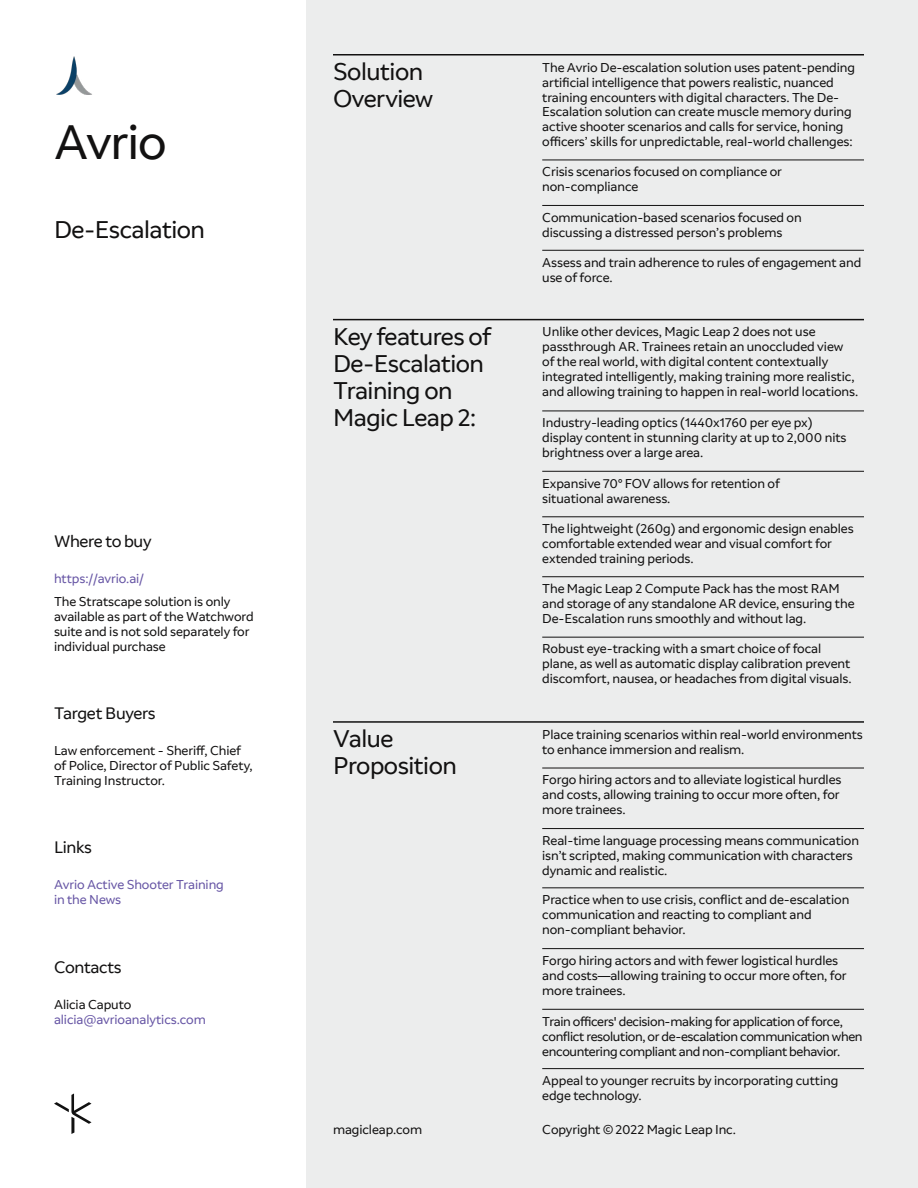
<style>
.page{position:relative;width:918px;height:1188px;background:#fff}
.page>*{position:absolute;margin:0;border:0;box-sizing:border-box;transform-origin:0 0}
.t1{font:48px "Lomino";letter-spacing:-.02em;color:#121111}
.t2{font:24px/27px "Lomino";letter-spacing:-.02em;color:#121111}
.t3{font:16.5px "Lomino";letter-spacing:-.02em;color:#121111}
.t4{font:12.75px/15px "Lomino";letter-spacing:-.005em;color:#121111}
.t5{font:12.75px/15px "Lomino";letter-spacing:-.025em;color:#121111}
.t6{font:12.75px/15px "Lomino";letter-spacing:-.005em;color:#6756a5}
</style>
<div class="page">
<div style="left:306px;top:0;width:612px;height:1188px;background:#eceded"></div>
<hr style="left:333px;top:54px;width:531px;height:2px;background:#121111">
<hr style="left:333px;top:721px;width:531px;height:2px;background:#121111">
<hr style="left:333px;top:319px;width:531px;height:1px;background:#121111">
<hr style="left:542px;top:768px;width:322px;height:1px;background:#121111">
<hr style="left:542px;top:411px;width:322px;height:1px;background:#121111">
<hr style="left:542px;top:160px;width:322px;height:1px;background:#121111">
<hr style="left:542px;top:205px;width:322px;height:1px;background:#121111">
<hr style="left:542px;top:250px;width:322px;height:1px;background:#121111">
<hr style="left:542px;top:828px;width:322px;height:1px;background:#121111">
<hr style="left:542px;top:471px;width:322px;height:1px;background:#121111">
<hr style="left:542px;top:887px;width:322px;height:1px;background:#121111">
<hr style="left:542px;top:948px;width:322px;height:1px;background:#121111">
<hr style="left:542px;top:1009px;width:322px;height:1px;background:#121111">
<hr style="left:542px;top:1068px;width:322px;height:1px;background:#121111">
<hr style="left:542px;top:516px;width:322px;height:1px;background:#121111">
<hr style="left:542px;top:576px;width:322px;height:1px;background:#121111">
<hr style="left:542px;top:637px;width:322px;height:1px;background:#121111">
<svg style="left:54px;top:1093px;width:38px;height:41px"></svg>
<img style="left:56px;top:57px;width:36px;height:38px">
<h1 class="t1" style="left:54px;top:112px;width:114px">Avrio</h1>
<h2 class="t2" style="left:54px;top:216px;width:153px">De-Escalation</h2>
<p class="t3" style="left:54px;top:531px;width:99px">Where to buy</p>
<p class="t6" style="left:54px;top:571px;width:92px">https://avrio.ai/</p>
<p class="t4" style="left:54px;top:594px;width:201px">The Stratscape solution is only available as part of the Watchword suite and is not sold separately for individual purchase</p>
<p class="t3" style="left:54px;top:703px;width:103px">Target Buyers</p>
<p class="t4" style="left:54px;top:743px;width:200px">Law enforcement - Sheriff, Chief of Police, Director of Public Safety,<br>Training Instructor.</p>
<p class="t3" style="left:54px;top:837px;width:40px">Links</p>
<p class="t6" style="left:54px;top:878px;width:171px">Avrio Active Shooter Training in the News</p>
<p class="t3" style="left:54px;top:957px;width:69px">Contacts</p>
<p class="t4" style="left:54px;top:997px;width:79px">Alicia Caputo</p>
<p class="t6" style="left:54px;top:1012px;width:153px">alicia@avrioanalytics.com</p>
<h2 class="t2" style="left:333px;top:58px;width:102px">Solution<br>Overview</h2>
<h2 class="t2" style="left:333px;top:323px;width:160px">Key features of<br>De-Escalation<br>Training on<br>Magic Leap 2:</h2>
<h2 class="t2" style="left:333px;top:726px;width:125px">Value<br>Proposition</h2>
<p class="t4" style="left:542px;top:60px;width:314px">The Avrio De-escalation solution uses patent-pending artificial intelligence that powers realistic, nuanced training encounters with digital characters. The De-Escalation solution can create muscle memory during active shooter scenarios and calls for service, honing officers’ skills for unpredictable, real-world challenges:</p>
<p class="t4" style="left:542px;top:165px;width:241px">Crisis scenarios focused on compliance or non-compliance</p>
<p class="t4" style="left:542px;top:210px;width:261px">Communication-based scenarios focused on discussing a distressed person’s problems</p>
<p class="t4" style="left:542px;top:255px;width:321px">Assess and train adherence to rules of engagement and use of force.</p>
<p class="t4" style="left:542px;top:325px;width:318px">Unlike other devices, Magic Leap 2 does not use passthrough AR. Trainees retain an unoccluded view of the real world, with digital content contextually integrated intelligently, making training more realistic, and allowing training to happen in real-world locations.</p>
<p class="t4" style="left:542px;top:416px;width:306px">Industry-leading optics (1440x1760 per eye px) display content in stunning clarity at up to 2,000 nits brightness over a large area.</p>
<p class="t4" style="left:542px;top:476px;width:239px">Expansive 70° FOV allows for retention of situational awareness.</p>
<p class="t4" style="left:542px;top:521px;width:313px">The lightweight (260g) and ergonomic design enables comfortable extended wear and visual comfort for extended training periods.</p>
<p class="t4" style="left:542px;top:581px;width:314px">The Magic Leap 2 Compute Pack has the most RAM and storage of any standalone AR device, ensuring the<br>De-Escalation runs smoothly and without lag.</p>
<p class="t4" style="left:542px;top:642px;width:311px">Robust eye-tracking with a smart choice of focal plane, as well as automatic display calibration prevent discomfort, nausea, or headaches from digital visuals.</p>
<p class="t4" style="left:542px;top:727px;width:322px">Place training scenarios within real-world environments to enhance immersion and realism.</p>
<p class="t4" style="left:542px;top:773px;width:301px">Forgo hiring actors and to alleviate logistical hurdles and costs, allowing training to occur more often, for more trainees.</p>
<p class="t4" style="left:542px;top:833px;width:318px">Real-time language processing means communication isn’t scripted, making communication with characters dynamic and realistic.</p>
<p class="t4" style="left:542px;top:892px;width:309px">Practice when to use crisis, conflict and de-escalation communication and reacting to compliant and non-compliant behavior.</p>
<p class="t4" style="left:542px;top:953px;width:306px">Forgo hiring actors and with fewer logistical hurdles and costs—allowing training to occur more often, for more trainees.</p>
<p class="t5" style="left:542px;top:1014px;width:322px">Train officers' decision-making for application of force, conflict resolution, or de-escalation communication when encountering compliant and non-compliant behavior.</p>
<p class="t4" style="left:542px;top:1073px;width:298px">Appeal to younger recruits by incorporating cutting edge technology.</p>
<p class="t4" style="left:333px;top:1122px;width:91px">magicleap.com</p>
<p class="t4" style="left:542px;top:1122px;width:195px">Copyright © 2022 Magic Leap Inc.</p>
</div>
